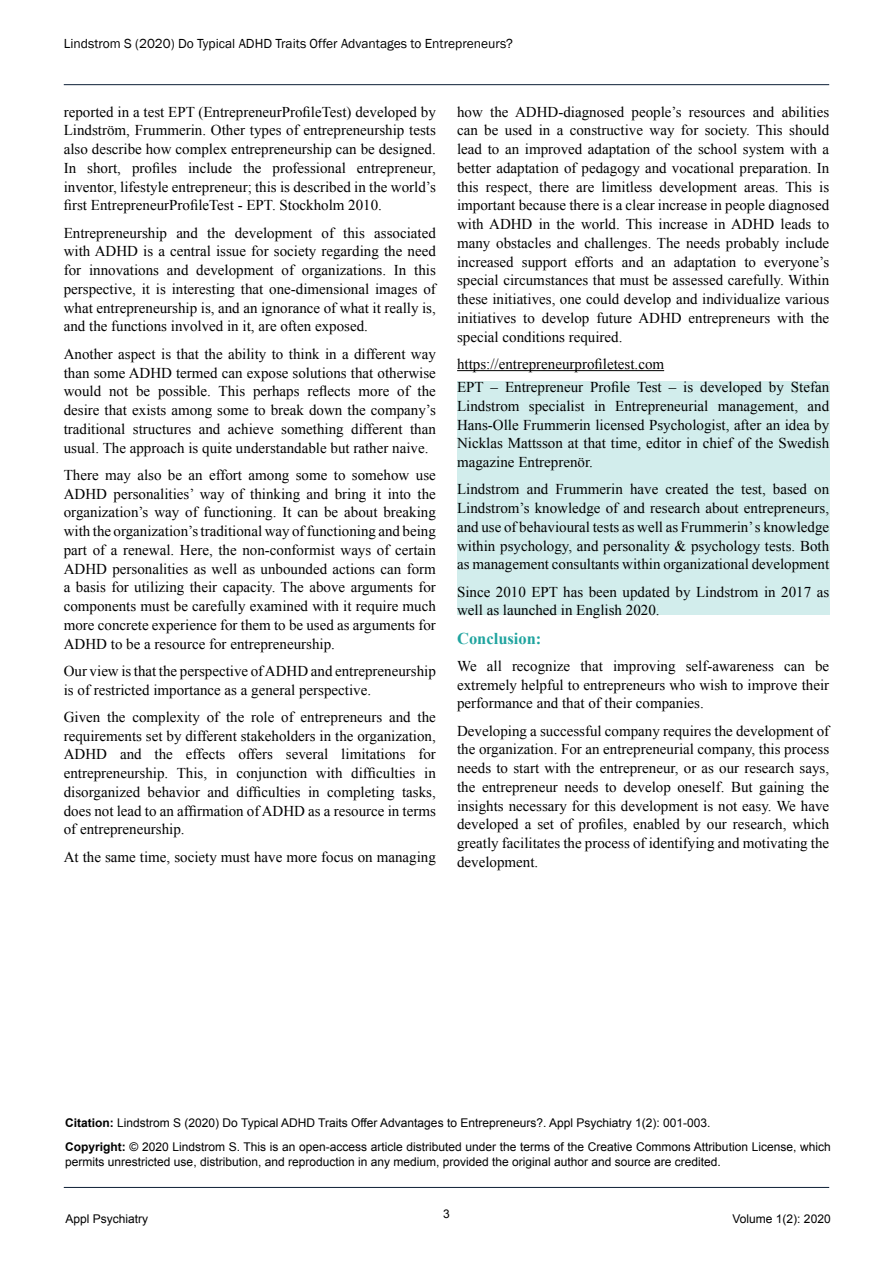
<style>
.page{position:relative;width:893px;height:1263px;background:#fff}
.page>*{position:absolute;margin:0;border:0;box-sizing:border-box;transform-origin:0 0}
.t1{font:700 16.5px "Times New Roman";color:#20a49f}
.t2{font:15px/18.8px "Times New Roman";color:#000;text-align:justify}
.t3{font:13.5px "Franklin Gothic";color:#000}
.t4{font:12px/23.5px "Arial";color:#000}
.s1{font-weight:700}
</style>
<div class="page">
<hr style="left:64px;top:84px;width:765px;height:1px;background:#0c1e35">
<hr style="left:64px;top:1187px;width:765px;height:1px;background:#0c1e35">
<hr style="left:457px;top:370px;width:207px;height:1px;background:#000">
<div style="left:457px;top:382px;width:372px;height:233px;background:#d2edec"></div>
<p class="t3" style="left:64px;top:35px;width:451px">Lindstrom S (2020) Do Typical ADHD Traits Offer Advantages to Entrepreneurs?</p>
<p class="t2" style="left:64px;top:102px;width:374px">reported in a test EPT (EntrepreneurProfileTest) developed by Lindström, Frummerin. Other types of entrepreneurship tests also describe how complex entrepreneurship can be designed.<br>In short, profiles include the professional entrepreneur, inventor, lifestyle entrepreneur; this is described in the world’s first EntrepreneurProfileTest - EPT. Stockholm 2010.</p>
<p class="t2" style="left:64px;top:223px;width:374px">Entrepreneurship and the development of this associated with ADHD is a central issue for society regarding the need for innovations and development of organizations. In this perspective, it is interesting that one-dimensional images of what entrepreneurship is, and an ignorance of what it really is, and the functions involved in it, are often exposed.</p>
<p class="t2" style="left:64px;top:344px;width:374px">Another aspect is that the ability to think in a different way than some ADHD termed can expose solutions that otherwise would not be possible. This perhaps reflects more of the desire that exists among some to break down the company’s traditional structures and achieve something different than usual. The approach is quite understandable but rather naive.</p>
<p class="t2" style="left:64px;top:465px;width:374px">There may also be an effort among some to somehow use ADHD personalities’ way of thinking and bring it into the organization’s way of functioning. It can be about breaking with the organization’s traditional way of functioning and being part of a renewal. Here, the non-conformist ways of certain ADHD personalities as well as unbounded actions can form a basis for utilizing their capacity. The above arguments for components must be carefully examined with it require much more concrete experience for them to be used as arguments for ADHD to be a resource for entrepreneurship.</p>
<p class="t2" style="left:64px;top:661px;width:374px">Our view is that the perspective of ADHD and entrepreneurship is of restricted importance as a general perspective.</p>
<p class="t2" style="left:64px;top:707px;width:374px">Given the complexity of the role of entrepreneurs and the requirements set by different stakeholders in the organization, ADHD and the effects offers several limitations for entrepreneurship. This, in conjunction with difficulties in disorganized behavior and difficulties in completing tasks, does not lead to an affirmation of ADHD as a resource in terms of entrepreneurship.</p>
<p class="t2" style="left:64px;top:847px;width:374px">At the same time, society must have more focus on managing</p>
<p class="t2" style="left:457px;top:102px;width:374px">how the ADHD-diagnosed people’s resources and abilities can be used in a constructive way for society. This should lead to an improved adaptation of the school system with a better adaptation of pedagogy and vocational preparation. In this respect, there are limitless development areas. This is important because there is a clear increase in people diagnosed with ADHD in the world. This increase in ADHD leads to many obstacles and challenges. The needs probably include increased support efforts and an adaptation to everyone’s special circumstances that must be assessed carefully. Within these initiatives, one could develop and individualize various initiatives to develop future ADHD entrepreneurs with the special conditions required.</p>
<p class="t2" style="left:457px;top:352px;width:374px;line-height:23px">https://entrepreneurprofiletest.com<br>EPT – Entrepreneur Profile Test – is developed by Stefan</p>
<p class="t2" style="left:457px;top:396px;width:374px">Lindstrom specialist in Entrepreneurial management, and Hans-Olle Frummerin licensed Psychologist, after an idea by Nicklas Mattsson at that time, editor in chief of the Swedish magazine Entreprenör.</p>
<p class="t2" style="left:457px;top:480px;width:374px">Lindstrom and Frummerin have created the test, based on Lindstrom’s knowledge of and research about entrepreneurs, and use of behavioural tests as well as Frummerin’ s knowledge within psychology, and personality &amp; psychology tests. Both as management consultants within organizational development</p>
<p class="t2" style="left:457px;top:582px;width:374px">Since 2010 EPT has been updated by Lindstrom in 2017 as well as launched in English 2020.</p>
<p class="t1" style="left:457px;top:627px;width:86px">Conclusion:</p>
<p class="t2" style="left:457px;top:656px;width:374px">We all recognize that improving self-awareness can be extremely helpful to entrepreneurs who wish to improve their performance and that of their companies.</p>
<p class="t2" style="left:457px;top:721px;width:374px">Developing a successful company requires the development of the organization. For an entrepreneurial company, this process needs to start with the entrepreneur, or as our research says, the entrepreneur needs to develop oneself. But gaining the insights necessary for this development is not easy. We have developed a set of profiles, enabled by our research, which greatly facilitates the process of identifying and motivating the development.</p>
<p class="t4" style="left:65px;top:1111px;width:767px"><span class="s1">Citation:</span> Lindstrom S (2020) Do Typical ADHD Traits Offer Advantages to Entrepreneurs?. Appl Psychiatry 1(2): 001-003.<br><span class="s1">Copyright:</span> © 2020 Lindstrom S. This is an open-access article distributed under the terms of the Creative Commons Attribution License, which</p>
<p class="t4" style="left:65px;top:1150px;width:657px">permits unrestricted use, distribution, and reproduction in any medium, provided the original author and source are credited.</p>
<p class="t4" style="left:443px;top:1202px;width:8px">3</p>
<p class="t4" style="left:65px;top:1206px;width:84px">Appl Psychiatry</p>
<p class="t4" style="left:733px;top:1206px;width:100px">Volume 1(2): 2020</p>
</div>
